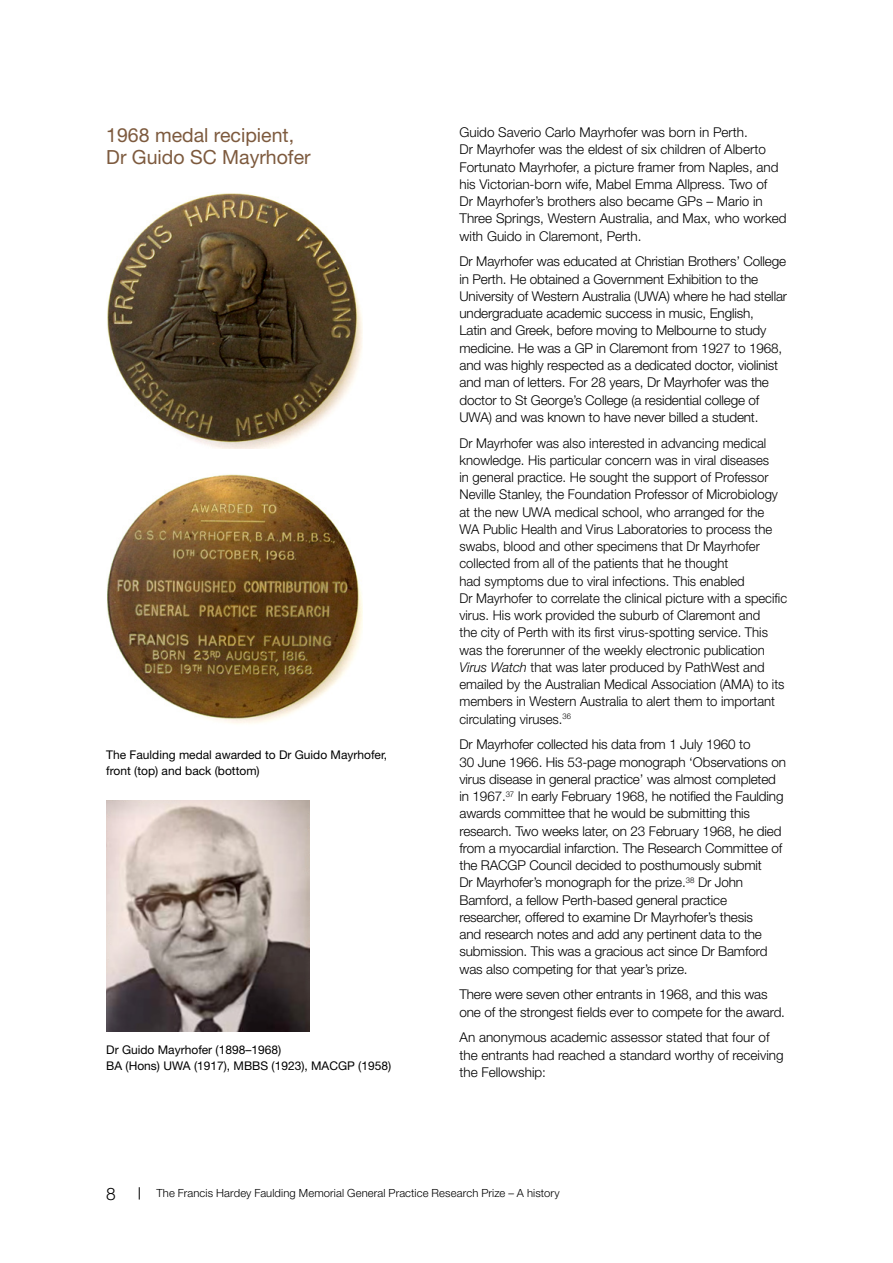
<style>
.page{position:relative;width:893px;height:1263px;background:#fff}
.page>*{position:absolute;margin:0;border:0;box-sizing:border-box;transform-origin:0 0}
.Head_D{font:19.5px/22.5px "Helvetica Neue LT Std";color:#7d5a3e}
.t1{font:300 17.25px "Helvetica Neue LT Std";color:#000}
.Body{font:300 13.5px/17.2px "Helvetica Neue LT Std";letter-spacing:-.01em;color:#000}
.Figure_text{font:12px/16.5px "Helvetica Neue LT Std";color:#000}
.t2{font:300 11.25px "Helvetica Neue LT Std";letter-spacing:.01em;color:#000}
.s1{font-style:italic}
</style>
<div class="page">
<svg style="left:139px;top:1187px;width:1px;height:12px"></svg>
<img style="left:107px;top:193px;width:255px;height:255px">
<img style="left:106px;top:474px;width:257px;height:250px">
<img style="left:106px;top:801px;width:204px;height:230px">
<p class="Head_D" style="left:106px;top:123px;width:206px">1968 medal recipient,<br>Dr Guido SC Mayrhofer</p>
<p class="Figure_text" style="left:106px;top:746px;width:282px">The Faulding medal awarded to Dr Guido Mayrhofer, front (top) and back (bottom)</p>
<p class="Figure_text" style="left:106px;top:1041px;width:286px">Dr Guido Mayrhofer (1898–1968)<br>BA (Hons) UWA (1917), MBBS (1923), MACGP (1958)</p>
<p class="Body" style="left:459px;top:123px;width:329px">Guido Saverio Carlo Mayrhofer was born in Perth.<br>Dr Mayrhofer was the eldest of six children of Alberto Fortunato Mayrhofer, a picture framer from Naples, and his Victorian-born wife, Mabel Emma Allpress. Two of<br>Dr Mayrhofer’s brothers also became GPs – Mario in Three Springs, Western Australia, and Max, who worked with Guido in Claremont, Perth.</p>
<p class="Body" style="left:459px;top:253px;width:329px">Dr Mayrhofer was educated at Christian Brothers’ College in Perth. He obtained a Government Exhibition to the University of Western Australia (UWA) where he had stellar undergraduate academic success in music, English,<br>Latin and Greek, before moving to Melbourne to study medicine. He was a GP in Claremont from 1927 to 1968, and was highly respected as a dedicated doctor, violinist and man of letters. For 28 years, Dr Mayrhofer was the doctor to St George’s College (a residential college of UWA) and was known to have never billed a student.</p>
<p class="Body" style="left:459px;top:434px;width:329px">Dr Mayrhofer was also interested in advancing medical knowledge. His particular concern was in viral diseases<br>in general practice. He sought the support of Professor Neville Stanley, the Foundation Professor of Microbiology at the new UWA medical school, who arranged for the WA Public Health and Virus Laboratories to process the swabs, blood and other specimens that Dr Mayrhofer collected from all of the patients that he thought<br>had symptoms due to viral infections. This enabled<br>Dr Mayrhofer to correlate the clinical picture with a specific virus. His work provided the suburb of Claremont and<br>the city of Perth with its first virus-spotting service. This was the forerunner of the weekly electronic publication <span class="s1">Virus Watch</span> that was later produced by PathWest and emailed by the Australian Medical Association (AMA) to its members in Western Australia to alert them to important circulating viruses.<sup>36</sup></p>
<p class="Body" style="left:459px;top:736px;width:328px">Dr Mayrhofer collected his data from 1 July 1960 to<br>30 June 1966. His 53-page monograph ‘Observations on virus disease in general practice’ was almost completed in 1967.<sup>37</sup> In early February 1968, he notified the Faulding awards committee that he would be submitting this research. Two weeks later, on 23 February 1968, he died from a myocardial infarction. The Research Committee of the RACGP Council decided to posthumously submit<br>Dr Mayrhofer’s monograph for the prize.<sup>38</sup> Dr John Bamford, a fellow Perth-based general practice researcher, offered to examine Dr Mayrhofer’s thesis<br>and research notes and add any pertinent data to the submission. This was a gracious act since Dr Bamford was also competing for that year’s prize.</p>
<p class="Body" style="left:459px;top:986px;width:327px">There were seven other entrants in 1968, and this was one of the strongest fields ever to compete for the award.</p>
<p class="Body" style="left:459px;top:1029px;width:326px">An anonymous academic assessor stated that four of the entrants had reached a standard worthy of receiving the Fellowship:</p>
<p class="t1" style="left:106px;top:1183px;width:11px">8</p>
<p class="t2" style="left:156px;top:1186px;width:405px">The Francis Hardey Faulding Memorial General Practice Research Prize – A history</p>
</div>
